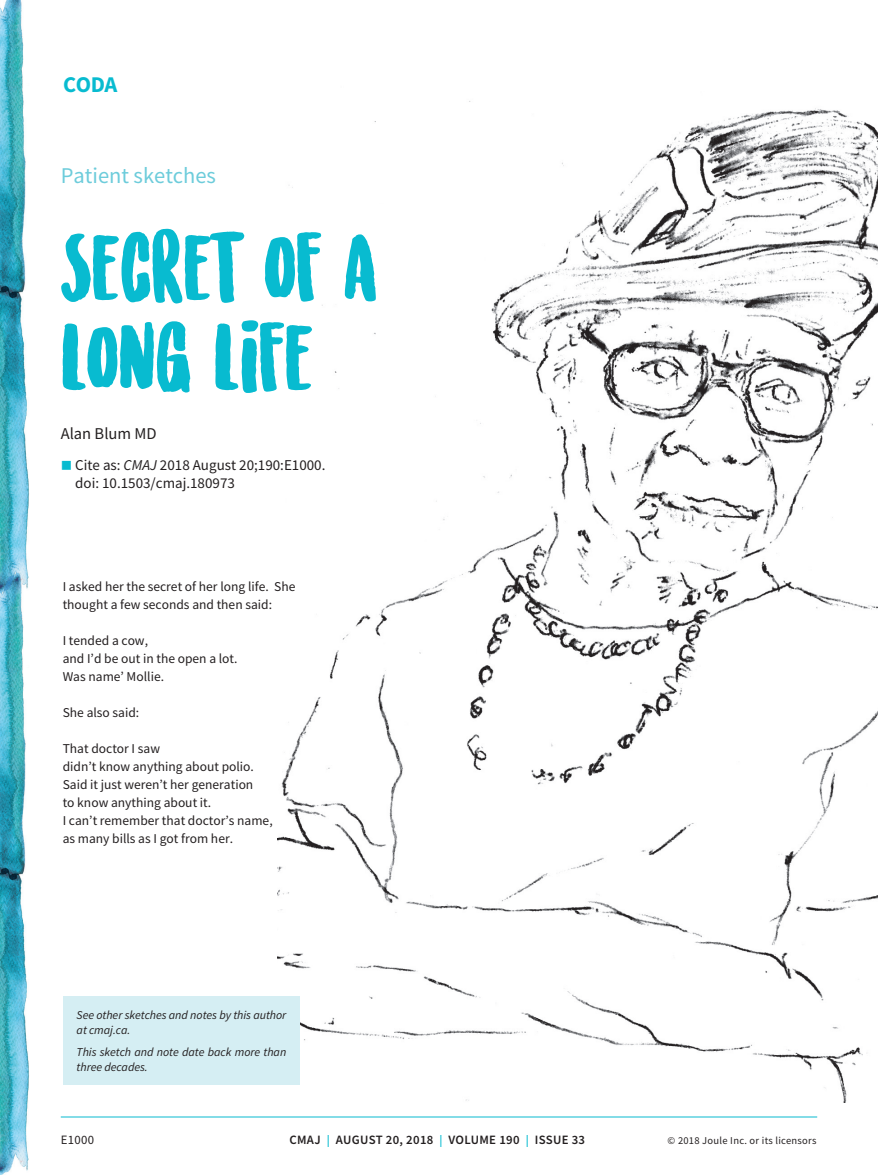
<style>
.page{position:relative;width:878px;height:1175px;background:#fff}
.page>*{position:absolute;margin:0;border:0;box-sizing:border-box;transform-origin:0 0}
.t1{font:90px/90px "Sunrise International Demo";color:#08bbd0}
.t2{font:22.5px "Source Sans Pro";color:#6dccdb}
.t3{font:700 22.5px "Source Sans Pro";color:#08bbd0}
.t4{font:16.5px "Source Sans Pro";color:#231f20}
.t5{font:15px/18px "Source Sans Pro";color:#231f20}
.t6{font:13.5px/18px "Source Sans Pro";color:#231f20}
.t7{font:600 12.75px "Source Sans Pro";letter-spacing:.025em;color:#231f20}
.t8{font:12.75px "Source Sans Pro";letter-spacing:.025em;color:#231f20}
.t9{font:italic 12px/15px "Source Sans Pro";letter-spacing:-.005em;color:#231f20}
.t10{font:10.5px "Source Sans Pro";letter-spacing:.025em;color:#231f20}
.s1{color:#08bbd0}
.s2{font-style:italic}
.s3{font-size:12px;color:#08bbd0}
</style>
<div class="page">
<img style="left:0;top:890px;width:29px;height:284px">
<img style="left:0;top:606px;width:26px;height:284px">
<img style="left:0;top:308px;width:29px;height:298px">
<img style="left:0;top:0;width:26px;height:308px">
<hr style="left:61px;top:1116px;width:756px;height:1px;background:#08bbd0">
<img style="left:277px;top:101px;width:601px;height:1001px">
<div style="left:63px;top:996px;width:237px;height:88px;background:#d5eef3"></div>
<h2 class="t3" style="left:63px;top:69px;width:56px">CODA</h2>
<h2 class="t2" style="left:61px;top:162px;width:157px">Patient sketches</h2>
<h1 class="t1" style="left:61px;top:228px;width:317px">SECRET OF A<br>LONG LIFE</h1>
<p class="t4" style="left:61px;top:422px;width:97px">Alan Blum MD</p>
<p class="t5" style="left:75px;top:456px;width:252px;text-indent:-14px"><span class="s1">■</span> Cite as: <span class="s2">CMAJ</span> 2018 August 20;190:E1000. doi: 10.1503/cmaj.180973</p>
<p class="t6" style="left:63px;top:577px;width:234px">I asked her the secret of her long life. She thought a few seconds and then said:</p>
<p class="t6" style="left:63px;top:631px;width:176px">I tended a cow,<br>and I’d be out in the open a lot.<br>Was name’ Mollie.</p>
<p class="t6" style="left:63px;top:703px;width:78px">She also said:</p>
<p class="t6" style="left:63px;top:739px;width:211px">That doctor I saw<br>didn’t know anything about polio.<br>Said it just weren’t her generation<br>to know anything about it.<br>I can’t remember that doctor’s name, as many bills as I got from her.</p>
<p class="t9" style="left:77px;top:1007px;width:211px">See other sketches and notes by this author at cmaj.ca.</p>
<p class="t9" style="left:77px;top:1044px;width:211px">This sketch and note date back more than three decades.</p>
<p class="t8" style="left:61px;top:1132px;width:35px">E1000</p>
<p class="t7" style="left:289px;top:1131px;width:297px">CMAJ <span class="s3">|</span> AUGUST 20, 2018 <span class="s3">|</span> VOLUME 190 <span class="s3">|</span> ISSUE 33</p>
<p class="t10" style="left:667px;top:1134px;width:150px">© 2018 Joule Inc. or its licensors</p>
</div>
